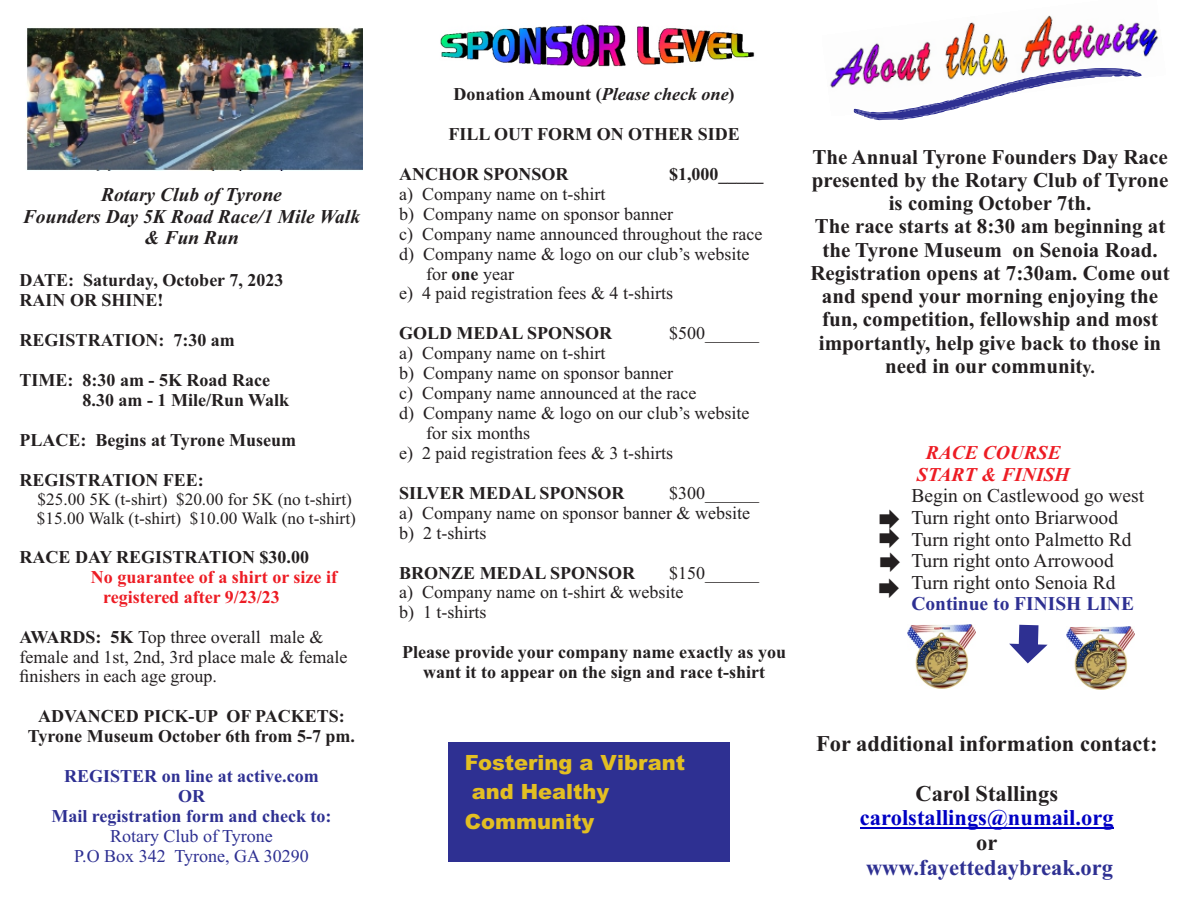
<style>
.page{position:relative;width:1188px;height:918px;background:#fff}
.page>*{position:absolute;margin:0;border:0;box-sizing:border-box;transform-origin:0 0}
.t1{font:700 22.5px "Times New Roman";color:#231f20}
.t2{font:700 22.5px "Times New Roman";color:#0000c4}
.t3{font:700 22.5px "Times New Roman";color:#2e3092}
.t4{font:700 21px/23.2px "Times New Roman";color:#231f20;text-align:center}
.t5{font:900 21px "Arial";color:#e3bf22}
.t6{font:19.5px/21.6px "Times New Roman";color:#231f20}
.t7{font:italic 700 19.5px/21.6px "Times New Roman";color:#231f20;text-align:center}
.t8{font:italic 700 19.5px/21.6px "Times New Roman";color:#ed1c24;text-align:center}
.t9{font:700 19.5px "Times New Roman";color:#2e3092}
.t10{font:18px/20px "Times New Roman";color:#231f20}
.t11{font:700 18px/20px "Times New Roman";color:#231f20}
.t12{font:700 18px/20px "Times New Roman";color:#2e3092;text-align:center}
.t13{font:700 18px/20px "Times New Roman";color:#ed1c24}
.t14{font:18px/20px "Times New Roman";color:#2e3092;text-align:center}
.t15{font:17.25px/19px "Times New Roman";color:#231f20}
.s1{font-weight:700}
.s2{font-style:italic}
.s3{font-size:18px}
</style>
<div class="page">
<div style="left:448px;top:742px;width:282px;height:120px;background:#2e3092"></div>
<img style="left:26px;top:27px;width:337px;height:144px">
<hr style="left:860px;top:827px;width:254px;height:2px;background:#0000c4">
<img style="left:440px;top:24px;width:315px;height:43px">
<img style="left:830px;top:15px;width:329px;height:97px">
<svg style="left:854px;top:68px;width:288px;height:53px"></svg>
<img style="left:1067px;top:626px;width:68px;height:64px">
<img style="left:907px;top:624px;width:68px;height:64px">
<p class="t7" style="left:23px;top:186px;width:339px">Rotary Club of Tyrone<br>Founders Day 5K Road Race/1 Mile Walk &amp; Fun Run</p>
<p class="t11" style="left:20px;top:272px;width:265px">DATE: Saturday, October 7, 2023<br>RAIN OR SHINE!</p>
<p class="t11" style="left:20px;top:332px;width:217px">REGISTRATION: 7:30 am</p>
<p class="t11" style="left:83px;top:372px;width:208px;text-indent:-63px">TIME: 8:30 am - 5K Road Race<br>8.30 am - 1 Mile/Run Walk</p>
<p class="t11" style="left:20px;top:432px;width:278px">PLACE: Begins at Tyrone Museum</p>
<p class="t11" style="left:20px;top:472px;width:186px">REGISTRATION FEE:</p>
<p class="t15" style="left:37px;top:491px;width:321px">$25.00 5K (t-shirt) $20.00 for 5K (no t-shirt) $15.00 Walk (t-shirt) $10.00 Walk (no t-shirt)</p>
<p class="t11" style="left:20px;top:549px;width:291px">RACE DAY REGISTRATION $30.00</p>
<p class="t13" style="left:103px;top:569px;width:236px;text-indent:-12px">No guarantee of a shirt or size if registered after 9/23/23</p>
<p class="t10" style="left:20px;top:628px;width:329px"><span class="s1">AWARDS: 5K</span> Top three overall male &amp; female and 1st, 2nd, 3rd place male &amp; female finishers in each age group.</p>
<p class="t11" style="left:28px;top:708px;width:329px;text-align:center">ADVANCED PICK-UP OF PACKETS:<br>Tyrone Museum October 6th from 5-7 pm.</p>
<p class="t12" style="left:51px;top:768px;width:282px">REGISTER on line at active.com<br>OR<br>Mail registration form and check to:</p>
<p class="t14" style="left:74px;top:828px;width:236px">Rotary Club of Tyrone<br>P.O Box 342 Tyrone, GA 30290</p>
<p class="t11" style="left:454px;top:86px;width:282px">Donation Amount (<span class="s2">Please check one</span>)</p>
<p class="t11" style="left:449px;top:126px;width:293px">FILL OUT FORM ON OTHER SIDE</p>
<p class="t11" style="left:399px;top:166px;width:171px">ANCHOR SPONSOR</p>
<p class="t11" style="left:669px;top:166px;width:96px">$1,000_____</p>
<p class="t10" style="left:399px;top:186px;width:208px">a) Company name on t-shirt</p>
<p class="t10" style="left:399px;top:205px;width:275px">b) Company name on sponsor banner</p>
<p class="t10" style="left:399px;top:225px;width:365px">c) Company name announced throughout the race</p>
<p class="t10" style="left:399px;top:245px;width:352px">d) Company name &amp; logo on our club’s website</p>
<p class="t10" style="left:426px;top:265px;width:89px">for <span class="s1">one</span> year</p>
<p class="t10" style="left:399px;top:285px;width:275px">e) 4 paid registration fees &amp; 4 t-shirts</p>
<p class="t11" style="left:399px;top:325px;width:215px">GOLD MEDAL SPONSOR</p>
<p class="t10" style="left:669px;top:325px;width:91px">$500______</p>
<p class="t10" style="left:399px;top:345px;width:208px">a) Company name on t-shirt</p>
<p class="t10" style="left:399px;top:365px;width:275px">b) Company name on sponsor banner</p>
<p class="t10" style="left:399px;top:385px;width:299px">c) Company name announced at the race</p>
<p class="t10" style="left:399px;top:405px;width:352px">d) Company name &amp; logo on our club’s website</p>
<p class="t10" style="left:426px;top:425px;width:106px">for six months</p>
<p class="t10" style="left:399px;top:445px;width:275px">e) 2 paid registration fees &amp; 3 t-shirts</p>
<p class="t11" style="left:399px;top:485px;width:227px">SILVER MEDAL SPONSOR</p>
<p class="t10" style="left:399px;top:485px;width:361px;text-indent:270px">$300______ a) Company name on sponsor banner &amp; website b) 2 t-shirts</p>
<p class="t11" style="left:399px;top:564px;width:238px">BRONZE MEDAL SPONSOR</p>
<p class="t10" style="left:399px;top:564px;width:361px;text-indent:270px">$150______ a) Company name on t-shirt &amp; website<br>b) 1 t-shirts</p>
<p class="t11" style="left:402px;top:644px;width:385px;text-align:center">Please provide your company name exactly as you want it to appear on the sign and race t-shirt</p>
<p class="t5" style="left:465px;top:755px;width:222px">Fostering a Vibrant</p>
<p class="t5" style="left:472px;top:784px;width:139px">and Healthy</p>
<p class="t5" style="left:465px;top:814px;width:131px">Community</p>
<p class="t4" style="left:810px;top:147px;width:361px">The Annual Tyrone Founders Day Race presented by the Rotary Club of Tyrone is coming October 7th.<br>The race starts at 8:30 am beginning at the Tyrone Museum on Senoia Road.<br>Registration opens at 7:30am. Come out and spend your morning enjoying the fun, competition, fellowship and most importantly, help give back to those in need in our communit<span class="s3">y.</span></p>
<p class="t8" style="left:917px;top:444px;width:154px">RACE COURSE<br>START &amp; FINISH</p>
<p class="t6" style="left:911px;top:487px;width:234px">Begin on Castlewood go west<br>Turn right onto Briarwood<br>Turn right onto Palmetto Rd<br>Turn right onto Arrowood<br>Turn right onto Senoia Rd</p>
<p class="t9" style="left:911px;top:597px;width:224px">Continue to FINISH LINE</p>
<p class="t1" style="left:816px;top:735px;width:343px">For additional information contact:</p>
<p class="t1" style="left:915px;top:785px;width:144px">Carol Stallings</p>
<p class="t2" style="left:860px;top:810px;width:255px">carolstallings@numail.org</p>
<p class="t1" style="left:976px;top:835px;width:23px">or</p>
<p class="t3" style="left:866px;top:860px;width:249px">www.fayettedaybreak.org</p>
</div>
